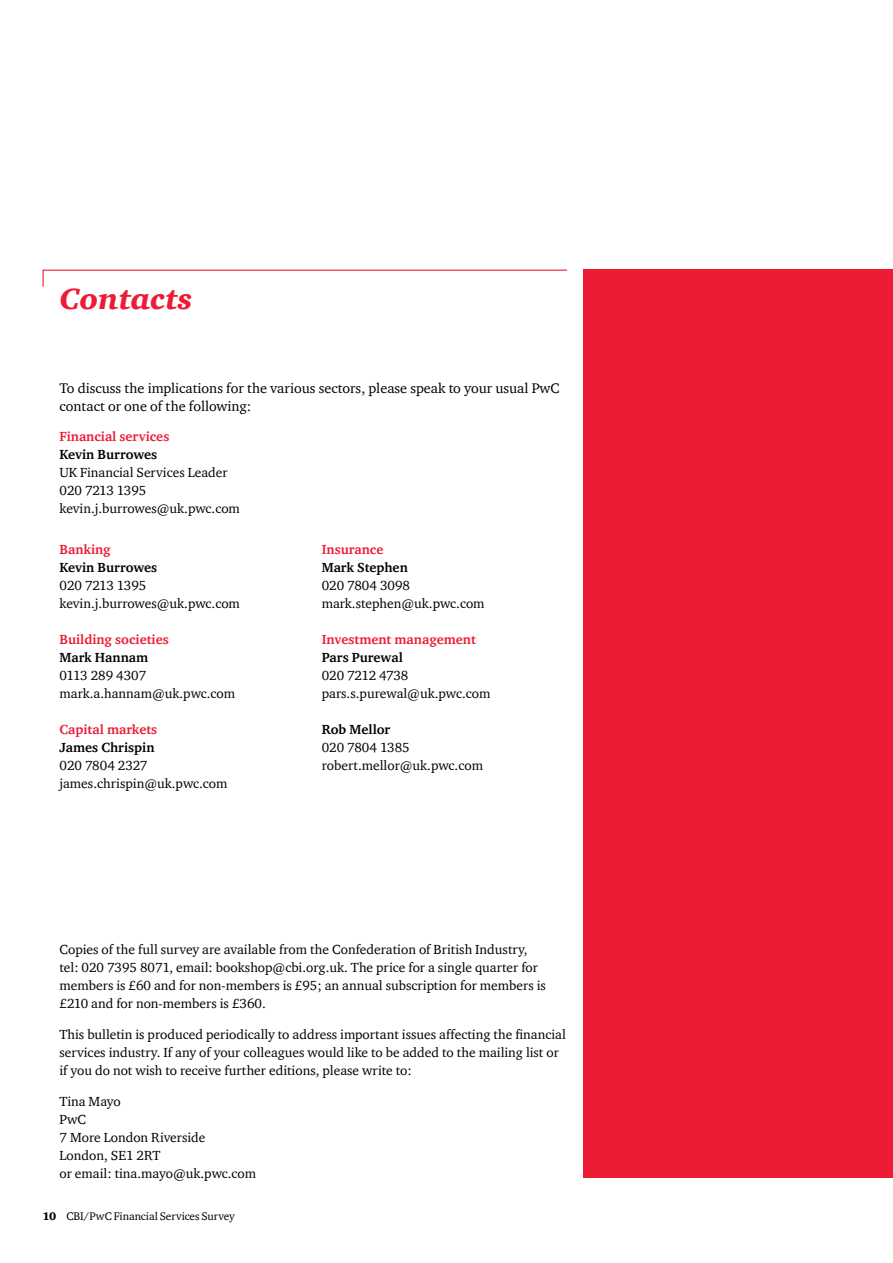
<style>
.page{position:relative;width:893px;height:1263px;background:#fff}
.page>*{position:absolute;margin:0;border:0;box-sizing:border-box;transform-origin:0 0}
.t1{font:italic 900 30px "ITC Charter Com";color:#ed1b34}
.t2{font:14.25px/18px "ITC Charter Com";color:#000}
.t3{font:13.5px/18px "ITC Charter Com";color:#000}
.t4{font:700 13.5px "ITC Charter Com";color:#ed1b34}
.t5{font:700 13.5px "ITC Charter Com";color:#000}
.t6{font:11.25px "ITC Charter Com";letter-spacing:-.005em;color:#000}
.s1{font-weight:900}
</style>
<div class="page">
<svg style="left:42px;top:269px;width:525px;height:18px"></svg>
<div style="left:584px;top:270px;width:309px;height:908px;background:#ed1b34"></div>
<h1 class="t1" style="left:60px;top:280px;width:134px">Contacts</h1>
<p class="t2" style="left:60px;top:379px;width:502px">To discuss the implications for the various sectors, please speak to your usual PwC contact or one of the following:</p>
<p class="t4" style="left:60px;top:428px;width:111px">Financial services</p>
<p class="t5" style="left:60px;top:446px;width:99px">Kevin Burrowes</p>
<p class="t3" style="left:60px;top:464px;width:182px">UK Financial Services Leader<br>020 7213 1395 kevin.j.burrowes@uk.pwc.com</p>
<p class="t4" style="left:60px;top:541px;width:53px">Banking</p>
<p class="t5" style="left:60px;top:559px;width:99px">Kevin Burrowes</p>
<p class="t3" style="left:60px;top:576px;width:182px">020 7213 1395 kevin.j.burrowes@uk.pwc.com</p>
<p class="t4" style="left:60px;top:631px;width:111px">Building societies</p>
<p class="t5" style="left:60px;top:649px;width:90px">Mark Hannam</p>
<p class="t3" style="left:60px;top:666px;width:177px">0113 289 4307 mark.a.hannam@uk.pwc.com</p>
<p class="t4" style="left:60px;top:721px;width:99px">Capital markets</p>
<p class="t5" style="left:60px;top:739px;width:96px">James Chrispin</p>
<p class="t3" style="left:60px;top:756px;width:170px">020 7804 2327 james.chrispin@uk.pwc.com</p>
<p class="t4" style="left:322px;top:541px;width:63px">Insurance</p>
<p class="t5" style="left:322px;top:559px;width:88px">Mark Stephen</p>
<p class="t3" style="left:322px;top:576px;width:164px">020 7804 3098 mark.stephen@uk.pwc.com</p>
<p class="t4" style="left:322px;top:631px;width:156px">Investment management</p>
<p class="t5" style="left:322px;top:649px;width:83px">Pars Purewal</p>
<p class="t3" style="left:322px;top:666px;width:170px">020 7212 4738 pars.s.purewal@uk.pwc.com</p>
<p class="t5" style="left:322px;top:721px;width:70px">Rob Mellor</p>
<p class="t3" style="left:322px;top:738px;width:163px">020 7804 1385 robert.mellor@uk.pwc.com</p>
<p class="t3" style="left:60px;top:940px;width:488px">Copies of the full survey are available from the Confederation of British Industry, tel: 020 7395 8071, email: bookshop@cbi.org.uk. The price for a single quarter for members is £60 and for non-members is £95; an annual subscription for members is £210 and for non-members is £360.</p>
<p class="t3" style="left:60px;top:1025px;width:508px">This bulletin is produced periodically to address important issues affecting the financial services industry. If any of your colleagues would like to be added to the mailing list or if you do not wish to receive further editions, please write to:</p>
<p class="t3" style="left:60px;top:1092px;width:198px">Tina Mayo<br>PwC<br>7 More London Riverside<br>London, SE1 2RT<br>or email: tina.mayo@uk.pwc.com</p>
<p class="t6" style="left:43px;top:1209px;width:194px"><span class="s1">10</span> CBI/PwC Financial Services Survey</p>
</div>
